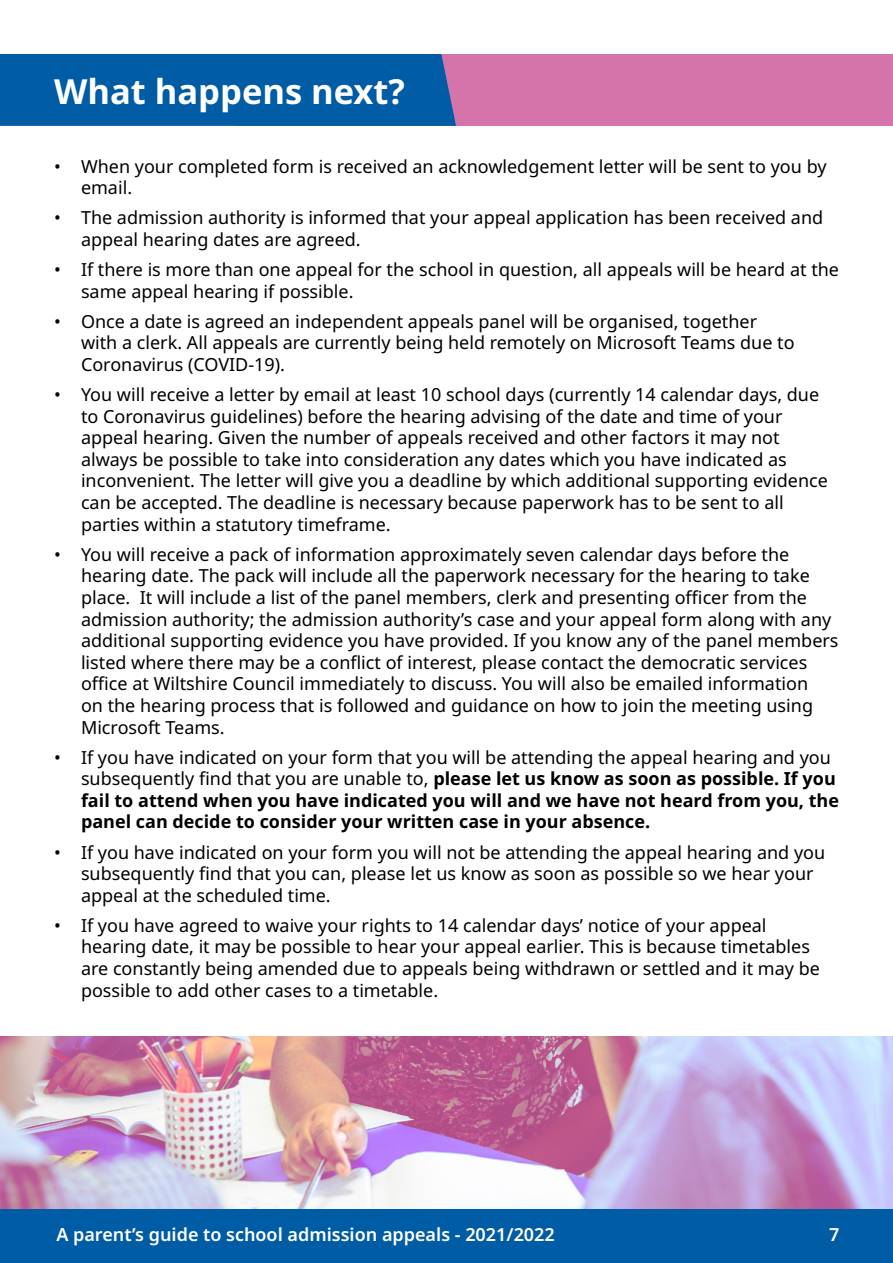
<style>
.page{position:relative;width:893px;height:1263px;background:#fff}
.page>*{position:absolute;margin:0;border:0;box-sizing:border-box;transform-origin:0 0}
.t1{font:700 34.5px "Noto Sans";color:#fff}
.t2{font:18px/21.6px "Noto Sans";color:#000}
.t3{font:700 18px/21.6px "Noto Sans";color:#000}
.t4{font:600 18px "Noto Sans";color:#fff}
.s1{font-weight:400}
</style>
<div class="page">
<div style="left:0;top:1209px;width:893px;height:54px;background:#005ca5"></div>
<div style="left:236px;top:54px;width:657px;height:72px;background:#d574ab"></div>
<div style="left:0;top:54px;width:456px;height:72px;background:#005ca5"></div>
<svg style="left:0;top:1036px;width:893px;height:173px;background:#cda5c7"></svg>
<p class="t1" style="left:54px;top:67px;width:352px">What happens next?</p>
<p class="t2" style="left:81px;top:156px;width:747px;text-indent:-27px">• When your completed form is received an acknowledgement letter will be sent to you by email.</p>
<p class="t2" style="left:81px;top:207px;width:744px;text-indent:-27px">• The admission authority is informed that your appeal application has been received and appeal hearing dates are agreed.</p>
<p class="t2" style="left:81px;top:259px;width:760px;text-indent:-27px">• If there is more than one appeal for the school in question, all appeals will be heard at the same appeal hearing if possible.</p>
<p class="t2" style="left:81px;top:311px;width:715px;text-indent:-27px">• Once a date is agreed an independent appeals panel will be organised, together with a clerk. All appeals are currently being held remotely on Microsoft Teams due to<br>Coronavirus (COVID-19).</p>
<p class="t2" style="left:81px;top:384px;width:748px;text-indent:-27px">• You will receive a letter by email at least 10 school days (currently 14 calendar days, due to Coronavirus guidelines) before the hearing advising of the date and time of your appeal hearing. Given the number of appeals received and other factors it may not always be possible to take into consideration any dates which you have indicated as inconvenient. The letter will give you a deadline by which additional supporting evidence can be accepted. The deadline is necessary because paperwork has to be sent to all parties within a statutory timeframe.</p>
<p class="t2" style="left:81px;top:544px;width:759px;text-indent:-27px">• You will receive a pack of information approximately seven calendar days before the hearing date. The pack will include all the paperwork necessary for the hearing to take place. It will include a list of the panel members, clerk and presenting officer from the admission authority; the admission authority’s case and your appeal form along with any additional supporting evidence you have provided. If you know any of the panel members listed where there may be a conflict of interest, please contact the democratic services office at Wiltshire Council immediately to discuss. You will also be emailed information<br>on the hearing process that is followed and guidance on how to join the meeting using Microsoft Teams.</p>
<p class="t3" style="left:81px;top:747px;width:759px;text-indent:-27px"><span class="s1">• If you have indicated on your form that you will be attending the appeal hearing and you subsequently find that you are unable to,</span> please let us know as soon as possible. If you fail to attend when you have indicated you will and we have not heard from you, the panel can decide to consider your written case in your absence.</p>
<p class="t2" style="left:81px;top:842px;width:746px;text-indent:-27px">• If you have indicated on your form you will not be attending the appeal hearing and you subsequently find that you can, please let us know as soon as possible so we hear your appeal at the scheduled time.</p>
<p class="t2" style="left:81px;top:915px;width:740px;text-indent:-27px">• If you have agreed to waive your rights to 14 calendar days’ notice of your appeal hearing date, it may be possible to hear your appeal earlier. This is because timetables are constantly being amended due to appeals being withdrawn or settled and it may be possible to add other cases to a timetable.</p>
<p class="t4" style="left:56px;top:1221px;width:500px">A parent’s guide to school admission appeals - 2021/2022</p>
<p class="t4" style="left:829px;top:1221px;width:12px">7</p>
</div>
